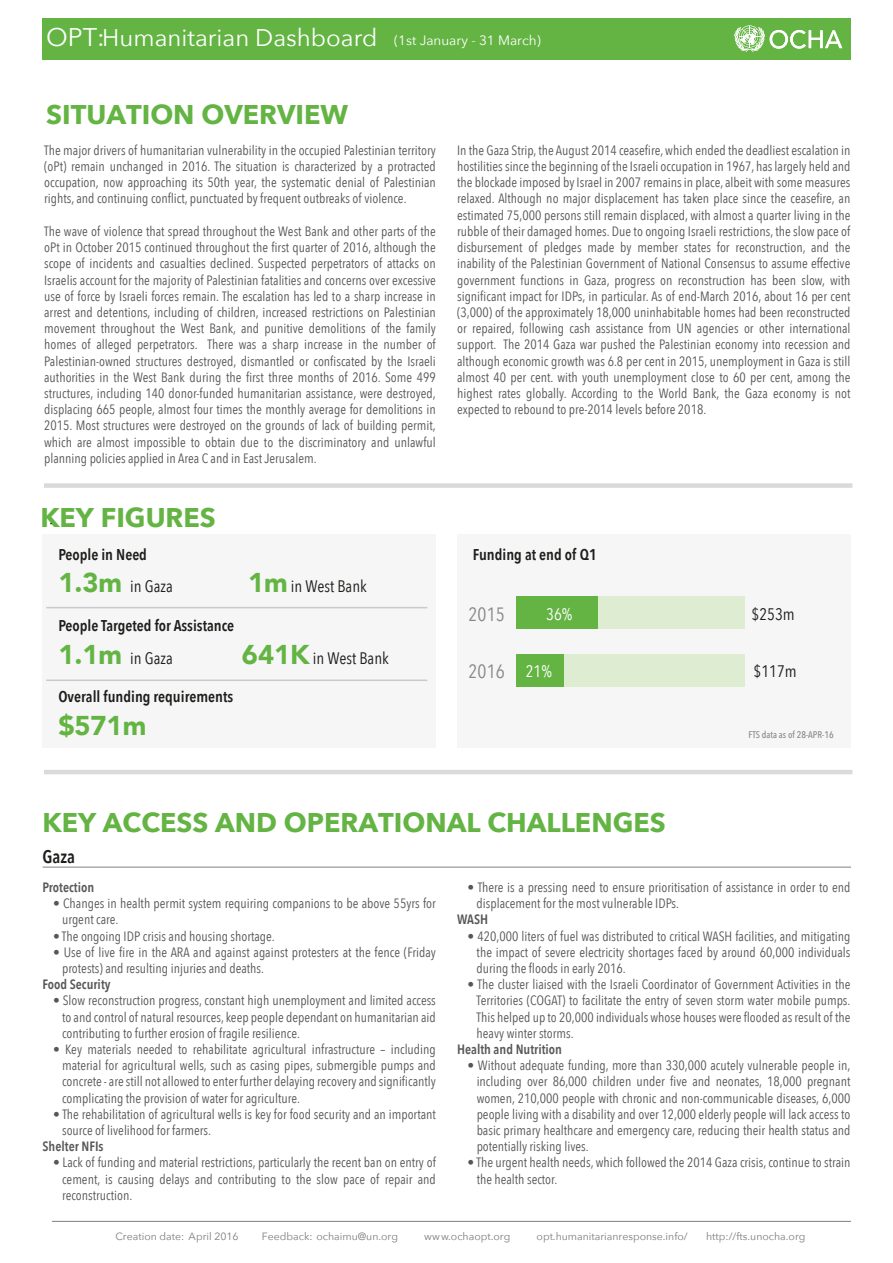
<style>
.page{position:relative;width:893px;height:1263px;background:#fff}
.page>*{position:absolute;margin:0;border:0;box-sizing:border-box;transform-origin:0 0}
.t1{font:900 27.15px "Avenir";color:#64b444}
.t2{font:700 27px "Avenir Next";color:#64b444}
.t3{font:24px "Avenir Next";color:#fff}
.t4{font:19.2px "Avenir Next Condensed";color:#878787}
.t5{font:600 18.3px "Avenir Next Condensed";color:#1d1d1b}
.t6{font:16.65px "Avenir Next Condensed";color:#1d1d1b}
.t7{font:16.65px "Avenir Next Condensed";color:#fff}
.t8{font:600 15.6px "Avenir Next Condensed";color:#1d1d1b}
.t9{font:13.5px/16.2px "Avenir Next Condensed";color:#575756;text-align:justify}
.t10{font:600 13.5px "Avenir Next Condensed";color:#575756}
.t11{font:10.5px "Avenir Next";color:#7e7c7e}
.t12{font:500 9.6px "Avenir Next Condensed";color:#878787}
.s1{font-size:25.5px}
.s2{font-size:13.5px}
.s3{font-family:"Avenir";font-weight:900;font-size:27.15px;color:#64b444}
</style>
<div class="page">
<hr style="left:52px;top:1221px;width:799px;height:1px;background:#808080">
<div style="left:42px;top:18px;width:808px;height:41px;background:#64b444"></div>
<svg style="left:734px;top:26px;width:108px;height:26px"></svg>
<div style="left:43px;top:534px;width:393px;height:213px;background:#f6f6f6"></div>
<div style="left:457px;top:534px;width:393px;height:213px;background:#f6f6f6"></div>
<hr style="left:43px;top:867px;width:808px;height:1px;background:#808080">
<div style="left:44px;top:483px;width:808px;height:5px;background:#dadada"></div>
<hr style="left:44px;top:770px;width:808px;height:4px;background:#dadada">
<hr style="left:46px;top:607px;width:381px;height:1px;background:#cacaca">
<hr style="left:46px;top:679px;width:381px;height:2px;background:#cacaca">
<div style="left:516px;top:597px;width:82px;height:32px;background:#64b444"></div>
<div style="left:516px;top:654px;width:48px;height:32px;background:#64b444"></div>
<div style="left:598px;top:597px;width:147px;height:32px;background:#deecd2"></div>
<div style="left:564px;top:654px;width:181px;height:32px;background:#deecd2"></div>
<h3 class="t3" style="left:46px;top:18px;width:496px"><span class="s1">OPT:</span>Humanitarian Dashboard <span class="s2">(1st January - 31 March)</span></h3>
<h2 class="t2" style="left:46px;top:91px;width:303px">SITUATION OVERVIEW</h2>
<p class="t9" style="left:44px;top:141px;width:393px">The major drivers of humanitarian vulnerability in the occupied Palestinian territory (oPt) remain unchanged in 2016. The situation is characterized by a protracted occupation, now approaching its 50th year, the systematic denial of Palestinian rights, and continuing conflict, punctuated by frequent outbreaks of violence.</p>
<p class="t9" style="left:44px;top:222px;width:393px">The wave of violence that spread throughout the West Bank and other parts of the oPt in October 2015 continued throughout the first quarter of 2016, although the scope of incidents and casualties declined. Suspected perpetrators of attacks on Israelis account for the majority of Palestinian fatalities and concerns over excessive use of force by Israeli forces remain. The escalation has led to a sharp increase in arrest and detentions, including of children, increased restrictions on Palestinian movement throughout the West Bank, and punitive demolitions of the family homes of alleged perpetrators. There was a sharp increase in the number of Palestinian-owned structures destroyed, dismantled or confiscated by the Israeli authorities in the West Bank during the first three months of 2016. Some 499 structures, including 140 donor-funded humanitarian assistance, were destroyed, displacing 665 people, almost four times the monthly average for demolitions in 2015. Most structures were destroyed on the grounds of lack of building permit, which are almost impossible to obtain due to the discriminatory and unlawful planning policies applied in Area C and in East Jerusalem.</p>
<h2 class="t2" style="left:40px;top:494px;width:177px">KEY FIGURES</h2>
<p class="t8" style="left:58px;top:541px;width:90px">People in Need</p>
<p class="t6" style="left:58px;top:572px;width:116px"><span class="s3">1.3m</span> in Gaza</p>
<p class="t6" style="left:248px;top:572px;width:120px"><span class="s3">1m</span> in West Bank</p>
<p class="t8" style="left:58px;top:612px;width:177px">People Targeted for Assistance</p>
<p class="t6" style="left:58px;top:644px;width:116px"><span class="s3">1.1m</span> in Gaza</p>
<p class="t6" style="left:242px;top:644px;width:148px"><span class="s3">641K</span> in West Bank</p>
<p class="t8" style="left:58px;top:683px;width:176px">Overall funding requirements</p>
<h1 class="t1" style="left:58px;top:702px;width:89px">$571m</h1>
<p class="t9" style="left:457px;top:141px;width:395px">In the Gaza Strip, the August 2014 ceasefire, which ended the deadliest escalation in hostilities since the beginning of the Israeli occupation in 1967, has largely held and the blockade imposed by Israel in 2007 remains in place, albeit with some measures relaxed. Although no major displacement has taken place since the ceasefire, an estimated 75,000 persons still remain displaced, with almost a quarter living in the rubble of their damaged homes. Due to ongoing Israeli restrictions, the slow pace of disbursement of pledges made by member states for reconstruction, and the inability of the Palestinian Government of National Consensus to assume effective government functions in Gaza, progress on reconstruction has been slow, with significant impact for IDPs, in particular. As of end-March 2016, about 16 per cent (3,000) of the approximately 18,000 uninhabitable homes had been reconstructed or repaired, following cash assistance from UN agencies or other international support. The 2014 Gaza war pushed the Palestinian economy into recession and although economic growth was 6.8 per cent in 2015, unemployment in Gaza is still almost 40 per cent. with youth unemployment close to 60 per cent, among the highest rates globally. According to the World Bank, the Gaza economy is not expected to rebound to pre-2014 levels before 2018.</p>
<p class="t8" style="left:473px;top:541px;width:125px">Funding at end of Q1</p>
<h3 class="t4" style="left:469px;top:598px;width:38px">2015</h3>
<h3 class="t4" style="left:469px;top:655px;width:38px">2016</h3>
<p class="t7" style="left:546px;top:600px;width:28px">36%</p>
<p class="t6" style="left:752px;top:600px;width:45px">$253m</p>
<p class="t7" style="left:526px;top:656px;width:28px">21%</p>
<p class="t6" style="left:754px;top:656px;width:45px">$117m</p>
<p class="t12" style="left:748px;top:729px;width:87px">FTS data as of 28-APR-16</p>
<h2 class="t2" style="left:43px;top:799px;width:625px">KEY ACCESS AND OPERATIONAL CHALLENGES</h2>
<h3 class="t5" style="left:43px;top:840px;width:34px">Gaza</h3>
<p class="t10" style="left:43px;top:875px;width:53px">Protection</p>
<p class="t9" style="left:62px;top:895px;width:375px;text-indent:-9px">• Changes in health permit system requiring companions to be above 55yrs for urgent care.</p>
<p class="t9" style="left:53px;top:927px;width:223px">• The ongoing IDP crisis and housing shortage.</p>
<p class="t9" style="left:62px;top:943px;width:375px;text-indent:-9px">• Use of live fire in the ARA and against against protesters at the fence (Friday protests) and resulting injuries and deaths.</p>
<p class="t10" style="left:43px;top:973px;width:70px">Food Security</p>
<p class="t9" style="left:62px;top:992px;width:375px;text-indent:-9px">• Slow reconstruction progress, constant high unemployment and limited access to and control of natural resources, keep people dependant on humanitarian aid contributing to further erosion of fragile resilience.</p>
<p class="t9" style="left:62px;top:1040px;width:375px;text-indent:-9px">• Key materials needed to rehabilitate agricultural infrastructure – including material for agricultural wells, such as casing pipes, submergible pumps and concrete - are still not allowed to enter further delaying recovery and significantly complicating the provision of water for agriculture.</p>
<p class="t9" style="left:62px;top:1105px;width:375px;text-indent:-9px">• The rehabilitation of agricultural wells is key for food security and an important source of livelihood for farmers.</p>
<p class="t10" style="left:43px;top:1135px;width:63px">Shelter NFIs</p>
<p class="t9" style="left:62px;top:1154px;width:375px;text-indent:-9px">• Lack of funding and material restrictions, particularly the recent ban on entry of cement, is causing delays and contributing to the slow pace of repair and reconstruction.</p>
<p class="t9" style="left:477px;top:878px;width:375px;text-indent:-9px">• There is a pressing need to ensure prioritisation of assistance in order to end displacement for the most vulnerable IDPs.</p>
<p class="t10" style="left:457px;top:908px;width:32px">WASH</p>
<p class="t9" style="left:477px;top:927px;width:375px;text-indent:-9px">• 420,000 liters of fuel was distributed to critical WASH facilities, and mitigating the impact of severe electricity shortages faced by around 60,000 individuals during the floods in early 2016.</p>
<p class="t9" style="left:477px;top:976px;width:375px;text-indent:-9px">• The cluster liaised with the Israeli Coordinator of Government Activities in the Territories (COGAT) to facilitate the entry of seven storm water mobile pumps.<br>This helped up to 20,000 individuals whose houses were flooded as result of the heavy winter storms.</p>
<p class="t10" style="left:457px;top:1037px;width:106px">Health and Nutrition</p>
<p class="t9" style="left:477px;top:1057px;width:375px;text-indent:-9px">• Without adequate funding, more than 330,000 acutely vulnerable people in, including over 86,000 children under five and neonates, 18,000 pregnant women, 210,000 people with chronic and non-communicable diseases, 6,000 people living with a disability and over 12,000 elderly people will lack access to basic primary healthcare and emergency care, reducing their health status and potentially risking lives.</p>
<p class="t9" style="left:477px;top:1154px;width:375px;text-indent:-9px">• The urgent health needs, which followed the 2014 Gaza crisis, continue to strain the health sector.</p>
<p class="t11" style="left:115px;top:1227px;width:125px">Creation date: April 2016</p>
<p class="t11" style="left:262px;top:1227px;width:138px">Feedback: ochaimu@un.org</p>
<p class="t11" style="left:424px;top:1227px;width:88px">www.ochaopt.org</p>
<p class="t11" style="left:537px;top:1227px;width:153px">opt.humanitarianresponse.info/</p>
<p class="t11" style="left:706px;top:1227px;width:101px">http://fts.unocha.org</p>
</div>
